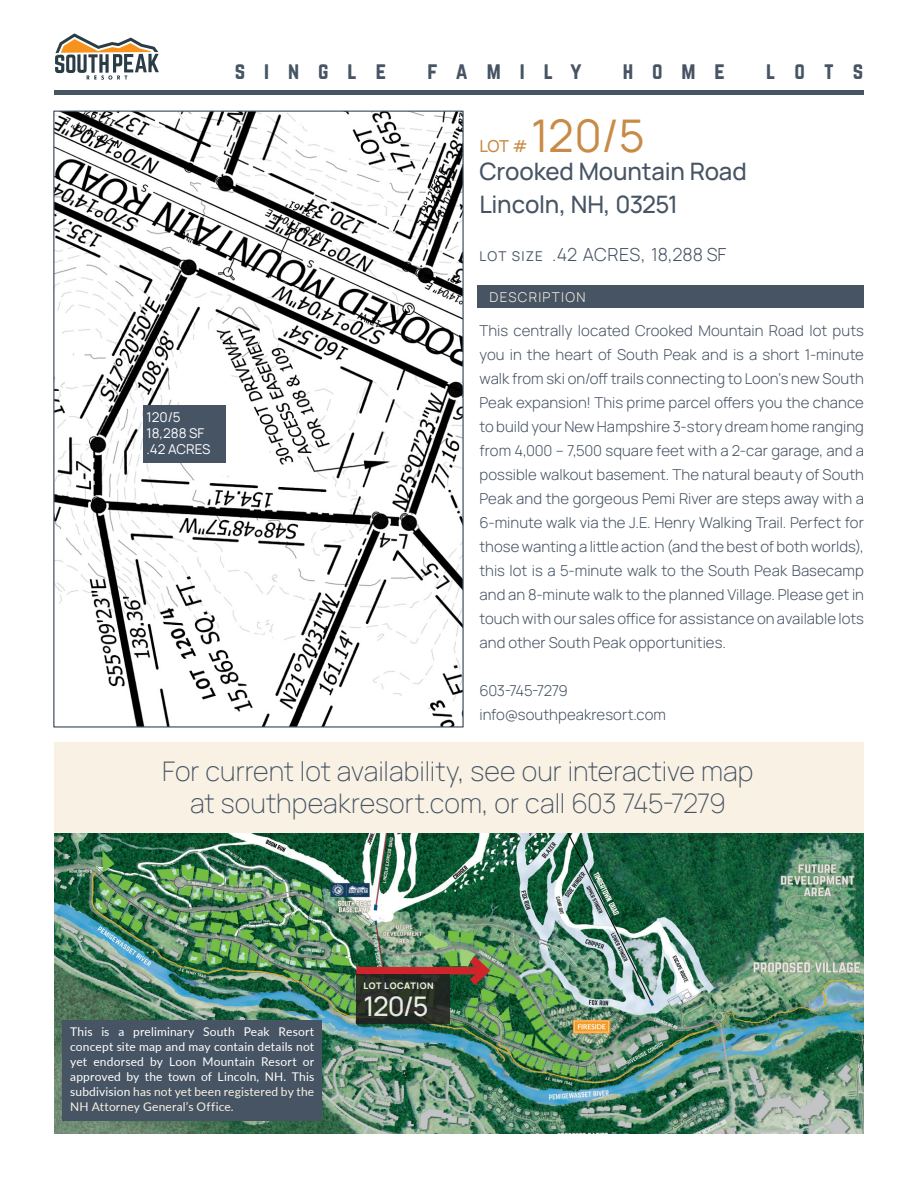
<style>
.page{position:relative;width:918px;height:1188px;background:#fff}
.page>*{position:absolute;margin:0;border:0;box-sizing:border-box;transform-origin:0 0}
.t1{font:45px "Manrope";color:#c88b46}
.t2{font:200 27px "Manrope";color:#475464}
.t3{font:500 27px "Manrope";color:#fff}
.t4{font:500 24px/32.4px "Manrope";letter-spacing:-.01em;color:#475464}
.t5{font:21px "Norwester";letter-spacing:.9em;color:#475464}
.t6{font:300 18px "Manrope";color:#475464}
.t7{font:500 16.5px "Manrope";color:#c88b46}
.t8{font:300 15px/24px "Manrope";color:#475464;text-align:justify}
.t9{font:300 15px "Manrope";letter-spacing:-.03em;color:#475464}
.t10{font:13.5px "Manrope";color:#fff}
.t11{font:300 13.5px "Manrope";letter-spacing:.095em;color:#f9f2e4}
.t12{font:12px/15px "Lato";letter-spacing:.015em;color:#fff;text-align:justify}
.t13{font:800 9px "Manrope";letter-spacing:.06em;color:#fff}
.s1{font-weight:400;font-size:13.5px}
.s2{color:#f9f2e4}
</style>
<div class="page">
<img style="left:54px;top:834px;width:810px;height:300px">
<div style="left:477px;top:285px;width:387px;height:23px;background:#475464"></div>
<div style="left:54px;top:742px;width:810px;height:91px;background:#f9f2e4"></div>
<div style="left:63px;top:1021px;width:259px;height:100px;background:#475464"></div>
<hr style="left:54px;top:91px;width:810px;height:4px;background:#475464">
<svg style="left:55px;top:33px;width:104px;height:47px"></svg>
<img style="left:56px;top:113px;width:405px;height:612px">
<div style="left:356px;top:967px;width:129px;height:7px;background:#d1232a"></div>
<svg style="left:462px;top:948px;width:34px;height:45px;background:#75764b"></svg>
<div style="left:357px;top:974px;width:93px;height:49px;background:linear-gradient(to right,#2c3127,#262c25)"></div>
<svg style="left:168px;top:322px;width:113px;height:154px"></svg>
<div style="left:143px;top:405px;width:82px;height:57px;background:#475464"></div>
<p class="t5" style="left:235px;top:60px;width:153px">SINGLE</p>
<p class="t5" style="left:428px;top:60px;width:155px">FAMILY</p>
<p class="t5" style="left:623px;top:60px;width:104px">HOME</p>
<p class="t5" style="left:766px;top:60px;width:99px">LOTS</p>
<p class="t1" style="left:531px;top:101px;width:115px">120/5</p>
<p class="t4" style="left:480px;top:154px;width:269px">Crooked Mountain Road<br>Lincoln, NH, 03251</p>
<p class="t6" style="left:480px;top:241px;width:248px"><span class="s1">LOT SIZE</span> .42 ACRES, 18,288 SF</p>
<p class="t7" style="left:480px;top:133px;width:50px">LOT #</p>
<p class="t10" style="left:147px;top:406px;width:36px">120/5</p>
<p class="t10" style="left:147px;top:423px;width:59px">18,288 SF</p>
<p class="t10" style="left:147px;top:439px;width:65px">.42 ACRES</p>
<p class="t11" style="left:490px;top:287px;width:98px">DESCRIPTION</p>
<p class="t8" style="left:480px;top:318px;width:386px">This centrally located Crooked Mountain Road lot puts you in the heart of South Peak and is a short 1-minute walk from ski on/off trails connecting to Loon’s new South Peak expansion! This prime parcel offers you the chance to build your New Hampshire 3-story dream home ranging from 4,000 – 7,500 square feet with a 2-car garage, and a possible walkout basement. The natural beauty of South Peak and the gorgeous Pemi River are steps away with a 6-minute walk via the J.E. Henry Walking Trail. Perfect for those wanting a little action (and the best of both worlds), this lot is a 5-minute walk to the South Peak Basecamp and an 8-minute walk to the planned Village. Please get in touch with our sales office for assistance on available lots and other South Peak opportunities.</p>
<p class="t9" style="left:480px;top:680px;width:90px">603-745-7279</p>
<p class="t8" style="left:480px;top:702px;width:188px">info@southpeakresort.com</p>
<p class="t2" style="left:162px;top:752px;width:593px">For current lot availability, see our interactive map</p>
<p class="t2" style="left:190px;top:785px;width:537px">at southpeakresort.com, or call 603 745-7279</p>
<p class="t12" style="left:70px;top:1023px;width:246px">This is a preliminary South Peak Resort concept site map and may contain details not yet endorsed by Loon Mountain Resort or approved by the town of Lincoln, NH. This subdivision <span class="s2">has not yet been registered by the NH Attorney General’s Office.</span></p>
<p class="t13" style="left:363px;top:978px;width:72px">LOT LOCATION</p>
<h2 class="t3" style="left:363px;top:985px;width:66px">120/5</h2>
</div>
